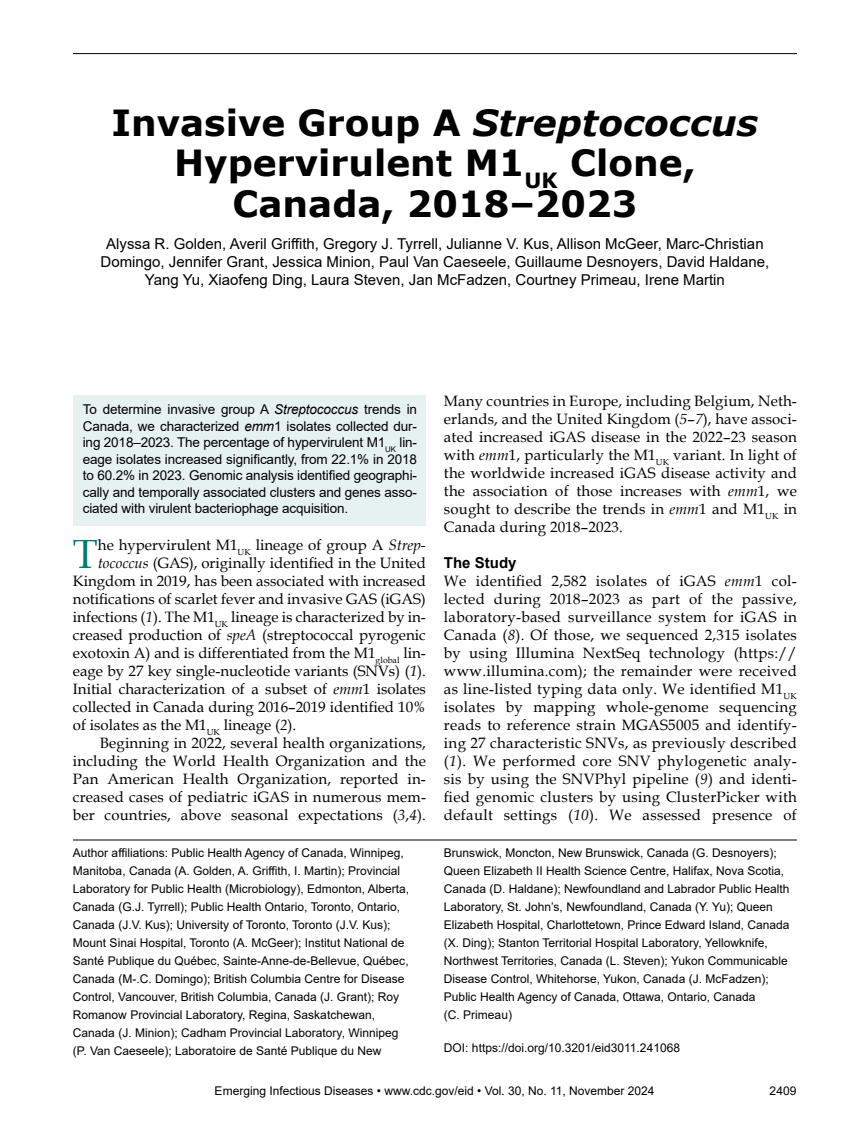
<style>
.page{position:relative;width:851px;height:1134px;background:#fff}
.page>*{position:absolute;margin:0;border:0;box-sizing:border-box;transform-origin:0 0}
.t1{font:40.8px "Book Antiqua";color:#007d70}
.t2{font:700 36px/40.5px "Verdana";color:#000;text-align:center}
.t3{font:15px/18px "Book Antiqua";color:#000;text-align:justify}
.t4{font:15px/18px "Arial";color:#000;text-align:center}
.t5{font:700 15px "Arial";color:#000}
.t6{font:13.5px/16.5px "Arial";letter-spacing:-.01em;color:#000;text-align:justify}
.t7{font:12px/18px "Arial";color:#000}
.s1{font-style:italic}
</style>
<div class="page">
<hr style="left:73px;top:53px;width:723px;height:1px;background:#000">
<div style="left:73px;top:395px;width:353px;height:131px;background:#e6f2f0"></div>
<hr style="left:73px;top:840px;width:723px;height:1px;background:#000">
<h2 class="t2" style="left:111px;top:101px;width:648px">Invasive Group A <span class="s1">Streptococcus<br></span>Hypervirulent M1<sub>UK</sub> Clone,<br>Canada, 2018–2023</h2>
<p class="t4" style="left:101px;top:235px;width:670px">Alyssa R. Golden, Averil Griffith, Gregory J. Tyrrell, Julianne V. Kus, Allison McGeer, Marc-Christian<br>Domingo, Jennifer Grant, Jessica Minion, Paul Van Caeseele, Guillaume Desnoyers, David Haldane,<br>Yang Yu, Xiaofeng Ding, Laura Steven, Jan McFadzen, Courtney Primeau, Irene Martin</p>
<p class="t6" style="left:83px;top:401px;width:336px">To determine invasive group A <span class="s1">Streptococcus</span> trends in Canada, we characterized <span class="s1">emm</span>1 isolates collected dur&shy;ing 2018–2023. The percentage of hypervirulent M1<sub>UK</sub> lin&shy;eage isolates increased significantly, from 22.1% in 2018 to 60.2% in 2023. Genomic analysis identified geographi&shy;cally and temporally associated clusters and genes asso&shy;ciated with virulent bacteriophage acquisition.</p>
<h1 class="t1" style="left:73px;top:526px;width:26px">T</h1>
<p class="t3" style="left:98px;top:536px;width:329px">he hypervirulent M1<sub>UK</sub> lineage of group A <span class="s1">Strep-</span></p>
<p class="t3" style="left:98px;top:554px;width:329px"><span class="s1">tococcus</span> (GAS), originally identified in the United</p>
<p class="t3" style="left:73px;top:572px;width:354px">Kingdom in 2019, has been associated with increased</p>
<p class="t3" style="left:73px;top:590px;width:354px">notifications of scarlet fever and invasive GAS (iGAS)</p>
<p class="t3" style="left:73px;top:608px;width:354px">infections (<span class="s1">1</span>). The M1<sub>UK</sub> lineage is characterized by in-</p>
<p class="t3" style="left:73px;top:626px;width:354px">creased production of <span class="s1">speA</span> (streptococcal pyrogenic</p>
<p class="t3" style="left:73px;top:644px;width:354px">exotoxin A) and is differentiated from the M1<sub>global</sub> lin-</p>
<p class="t3" style="left:73px;top:662px;width:354px">eage by 27 key single-nucleotide variants (SNVs) (<span class="s1">1</span>).</p>
<p class="t3" style="left:73px;top:680px;width:354px">Initial characterization of a subset of <span class="s1">emm</span>1 isolates</p>
<p class="t3" style="left:73px;top:698px;width:354px">collected in Canada during 2016–2019 identified 10%</p>
<p class="t3" style="left:73px;top:716px;width:225px">of isolates as the M1<sub>UK</sub> lineage (<span class="s1">2</span>).</p>
<p class="t3" style="left:100px;top:734px;width:327px">Beginning in 2022, several health organizations,</p>
<p class="t3" style="left:73px;top:752px;width:354px">including the World Health Organization and the</p>
<p class="t3" style="left:73px;top:770px;width:354px">Pan American Health Organization, reported in-</p>
<p class="t3" style="left:73px;top:788px;width:354px">creased cases of pediatric iGAS in numerous mem-</p>
<p class="t3" style="left:73px;top:806px;width:354px">ber countries, above seasonal expectations (<span class="s1">3</span>,<span class="s1">4</span>).</p>
<p class="t3" style="left:444px;top:392px;width:354px">Many countries in Europe, including Belgium, Neth&shy;erlands, and the United Kingdom (<span class="s1">5</span>–<span class="s1">7</span>), have associ&shy;ated increased iGAS disease in the 2022–23 season with <span class="s1">emm</span>1, particularly the M1<sub>UK</sub> variant. In light of the worldwide increased iGAS disease activity and the association of those increases with <span class="s1">emm</span>1, we sought to describe the trends in <span class="s1">emm</span>1 and M1<sub>UK</sub> in Canada during 2018–2023.</p>
<p class="t5" style="left:444px;top:552px;width:74px">The Study</p>
<p class="t3" style="left:444px;top:572px;width:354px">We identified 2,582 isolates of iGAS <span class="s1">emm</span>1 col&shy;lected during 2018–2023 as part of the passive, laboratory-based surveillance system for iGAS in Canada (<span class="s1">8</span>). Of those, we sequenced 2,315 isolates by using Illumina NextSeq technology (https:// www.illumina.com); the remainder were received as line-listed typing data only. We identified M1<sub>UK </sub>isolates by mapping whole-genome sequencing reads to reference strain MGAS5005 and identify&shy;ing 27 characteristic SNVs, as previously described (<span class="s1">1</span>). We performed core SNV phylogenetic analy&shy;sis by using the SNVPhyl pipeline (<span class="s1">9</span>) and identi&shy;fied genomic clusters by using ClusterPicker with default settings (<span class="s1">10</span>). We assessed presence of</p>
<p class="t7" style="left:73px;top:843px;width:338px">Author affiliations: Public Health Agency of Canada, Winnipeg, Manitoba, Canada (A. Golden, A. Griffith, I. Martin); Provincial Laboratory for Public Health (Microbiology), Edmonton, Alberta, Canada (G.J. Tyrrell); Public Health Ontario, Toronto, Ontario, Canada (J.V. Kus); University of Toronto, Toronto (J.V. Kus); Mount Sinai Hospital, Toronto (A. McGeer); Institut National de Santé Publique du Québec, Sainte-Anne-de-Bellevue, Québec, Canada (M-.C. Domingo); British Columbia Centre for Disease Control, Vancouver, British Columbia, Canada (J. Grant); Roy Romanow Provincial Laboratory, Regina, Saskatchewan, Canada (J. Minion); Cadham Provincial Laboratory, Winnipeg (P. Van Caeseele); Laboratoire de Santé Publique du New</p>
<p class="t7" style="left:444px;top:843px;width:347px">Brunswick, Moncton, New Brunswick, Canada (G. Desnoyers); Queen Elizabeth II Health Science Centre, Halifax, Nova Scotia, Canada (D. Haldane); Newfoundland and Labrador Public Health Laboratory, St. John’s, Newfoundland, Canada (Y. Yu); Queen Elizabeth Hospital, Charlottetown, Prince Edward Island, Canada (X. Ding); Stanton Territorial Hospital Laboratory, Yellowknife, Northwest Territories, Canada (L. Steven); Yukon Communicable Disease Control, Whitehorse, Yukon, Canada (J. McFadzen); Public Health Agency of Canada, Ottawa, Ontario, Canada<br>(C. Primeau)</p>
<p class="t7" style="left:444px;top:1038px;width:237px">DOI: https://doi.org/10.3201/eid3011.241068</p>
<p class="t7" style="left:215px;top:1082px;width:441px">Emerging Infectious Diseases • www.cdc.gov/eid • Vol. 30, No. 11, November 2024</p>
<p class="t7" style="left:769px;top:1082px;width:28px">2409</p>
</div>
